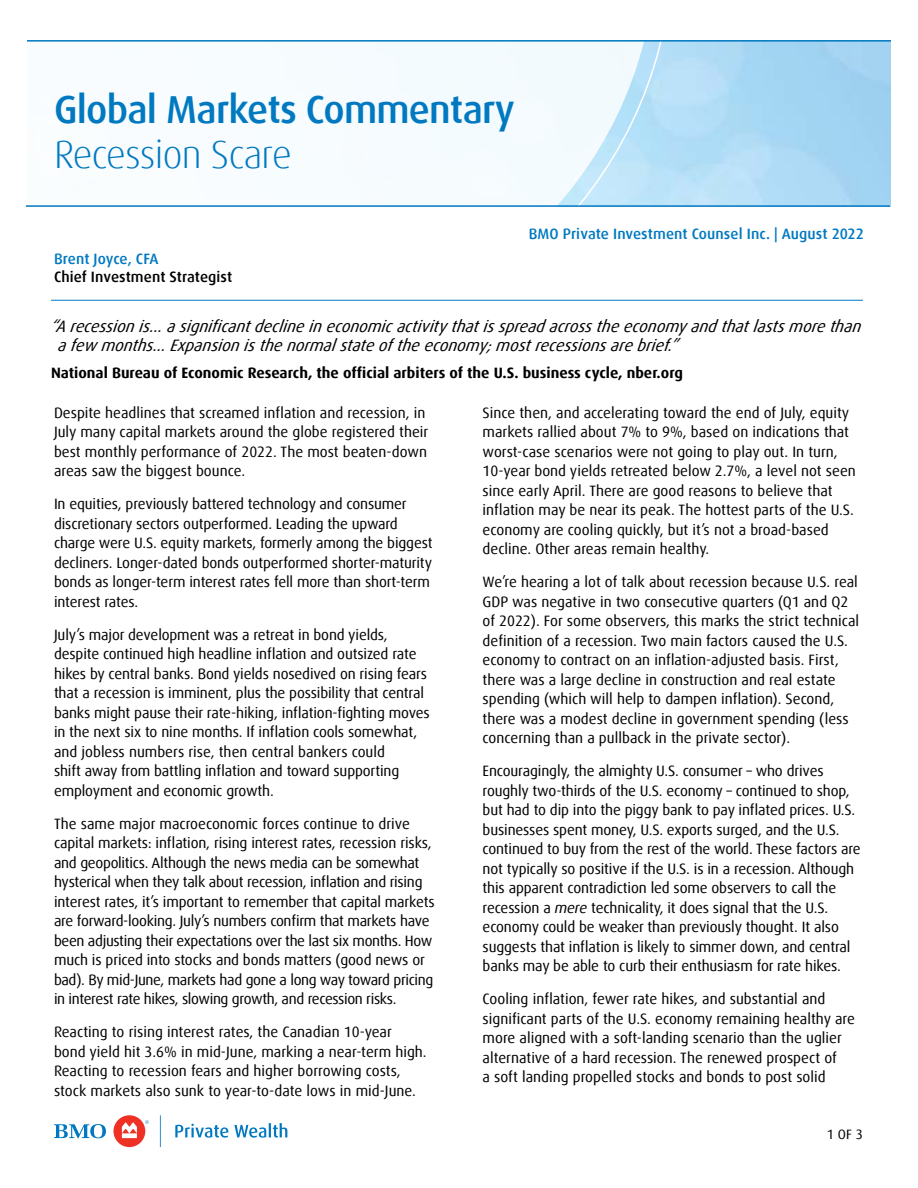
<style>
.page{position:relative;width:918px;height:1188px;background:#fff}
.page>*{position:absolute;margin:0;border:0;box-sizing:border-box;transform-origin:0 0}
.H1_Cover_Title_Small{font:500 39px/45px "Dax Offc Pro";letter-spacing:-.02em;color:#0079c1}
.quote{font:italic 16.5px/19.8px "Dax Offc Pro";color:#000}
.p_Body_Copy{font:15px/19.5px "Dax Offc Pro";letter-spacing:-.01em;color:#000}
.p_Body_Copy-2{font:700 15px "Dax Offc Pro";color:#000}
.P_date{font:500 15px "Dax Offc Pro";letter-spacing:.005em;color:#0079c1}
.P_date-2{font:500 15px "Dax Offc Pro";letter-spacing:.005em;color:#000}
.t1{font:13.5px "Dax Offc Pro";color:#000}
.s1{font-weight:300}
.s2{font-style:italic}
</style>
<div class="page">
<svg style="left:27px;top:42px;width:646px;height:163px"></svg>
<hr style="left:27px;top:40px;width:864px;height:2px;background:#0079c1">
<hr style="left:26px;top:205px;width:864px;height:2px;background:#0079c1">
<div style="left:113px;top:1115px;width:32px;height:32px;background:#ee3124;border-radius:50%"></div>
<svg style="left:122px;top:1122px;width:15px;height:16px"></svg>
<svg style="left:175px;top:1124px;width:53px;height:14px"></svg>
<svg style="left:234px;top:1123px;width:53px;height:15px"></svg>
<svg style="left:54px;top:1124px;width:52px;height:14px"></svg>
<svg style="left:145px;top:1120px;width:4px;height:4px"></svg>
<svg style="left:160px;top:1115px;width:1px;height:32px"></svg>
<hr style="left:51px;top:300px;width:812px;height:1px;background:#0079c1">
<h1 class="H1_Cover_Title_Small" style="left:54px;top:88px;width:462px">Global Markets Commentary<br><span class="s1">Recession Scare</span></h1>
<p class="P_date" style="left:54px;top:249px;width:106px">Brent Joyce, CFA</p>
<p class="P_date-2" style="left:54px;top:267px;width:180px">Chief Investment Strategist</p>
<p class="P_date" style="left:529px;top:224px;width:337px">BMO Private Investment Counsel Inc. | August 2022</p>
<p class="quote" style="left:58px;top:316px;width:808px;text-indent:-7px">“A recession is… a significant decline in economic activity that is spread across the economy and that lasts more than a few months… Expansion is the normal state of the economy; most recessions are brief.”</p>
<p class="p_Body_Copy-2" style="left:51px;top:363px;width:634px">National Bureau of Economic Research, the official arbiters of the U.S. business cycle, nber.org</p>
<p class="p_Body_Copy" style="left:54px;top:403px;width:376px">Despite headlines that screamed inflation and recession, in July many capital markets around the globe registered their best monthly performance of 2022. The most beaten-down areas saw the biggest bounce.</p>
<p class="p_Body_Copy" style="left:54px;top:494px;width:380px">In equities, previously battered technology and consumer discretionary sectors outperformed. Leading the upward charge were U.S. equity markets, formerly among the biggest decliners. Longer-dated bonds outperformed shorter-maturity bonds as longer-term interest rates fell more than short-term interest rates.</p>
<p class="p_Body_Copy" style="left:54px;top:625px;width:377px">July’s major development was a retreat in bond yields, despite continued high headline inflation and outsized rate hikes by central banks. Bond yields nosedived on rising fears that a recession is imminent, plus the possibility that central banks might pause their rate-hiking, inflation-fighting moves in the next six to nine months. If inflation cools somewhat, and jobless numbers rise, then central bankers could<br>shift away from battling inflation and toward supporting employment and economic growth.</p>
<p class="p_Body_Copy" style="left:54px;top:814px;width:382px">The same major macroeconomic forces continue to drive capital markets: inflation, rising interest rates, recession risks, and geopolitics. Although the news media can be somewhat hysterical when they talk about recession, inflation and rising interest rates, it’s important to remember that capital markets are forward-looking. July’s numbers confirm that markets have been adjusting their expectations over the last six months. How much is priced into stocks and bonds matters (good news or bad). By mid-June, markets had gone a long way toward pricing in interest rate hikes, slowing growth, and recession risks.</p>
<p class="p_Body_Copy" style="left:54px;top:1022px;width:374px">Reacting to rising interest rates, the Canadian 10-year bond yield hit 3.6% in mid-June, marking a near-term high.<br>Reacting to recession fears and higher borrowing costs, stock markets also sunk to year-to-date lows in mid-June.</p>
<p class="p_Body_Copy" style="left:483px;top:403px;width:375px">Since then, and accelerating toward the end of July, equity markets rallied about 7% to 9%, based on indications that worst-case scenarios were not going to play out. In turn, 10-year bond yields retreated below 2.7%, a level not seen since early April. There are good reasons to believe that inflation may be near its peak. The hottest parts of the U.S. economy are cooling quickly, but it’s not a broad-based decline. Other areas remain healthy.</p>
<p class="p_Body_Copy" style="left:483px;top:572px;width:378px">We’re hearing a lot of talk about recession because U.S. real GDP was negative in two consecutive quarters (Q1 and Q2 of 2022). For some observers, this marks the strict technical definition of a recession. Two main factors caused the U.S. economy to contract on an inflation-adjusted basis. First, there was a large decline in construction and real estate spending (which will help to dampen inflation). Second, there was a modest decline in government spending (less concerning than a pullback in the private sector).</p>
<p class="p_Body_Copy" style="left:483px;top:761px;width:380px">Encouragingly, the almighty U.S. consumer – who drives roughly two-thirds of the U.S. economy – continued to shop, but had to dip into the piggy bank to pay inflated prices. U.S. businesses spent money, U.S. exports surged, and the U.S. continued to buy from the rest of the world. These factors are not typically so positive if the U.S. is in a recession. Although this apparent contradiction led some observers to call the recession a <span class="s2">mere</span> technicality, it does signal that the U.S. economy could be weaker than previously thought. It also suggests that inflation is likely to simmer down, and central banks may be able to curb their enthusiasm for rate hikes.</p>
<p class="p_Body_Copy" style="left:483px;top:989px;width:374px">Cooling inflation, fewer rate hikes, and substantial and significant parts of the U.S. economy remaining healthy are more aligned with a soft-landing scenario than the uglier alternative of a hard recession. The renewed prospect of<br>a soft landing propelled stocks and bonds to post solid</p>
<p class="t1" style="left:827px;top:1126px;width:37px">1 OF 3</p>
</div>
